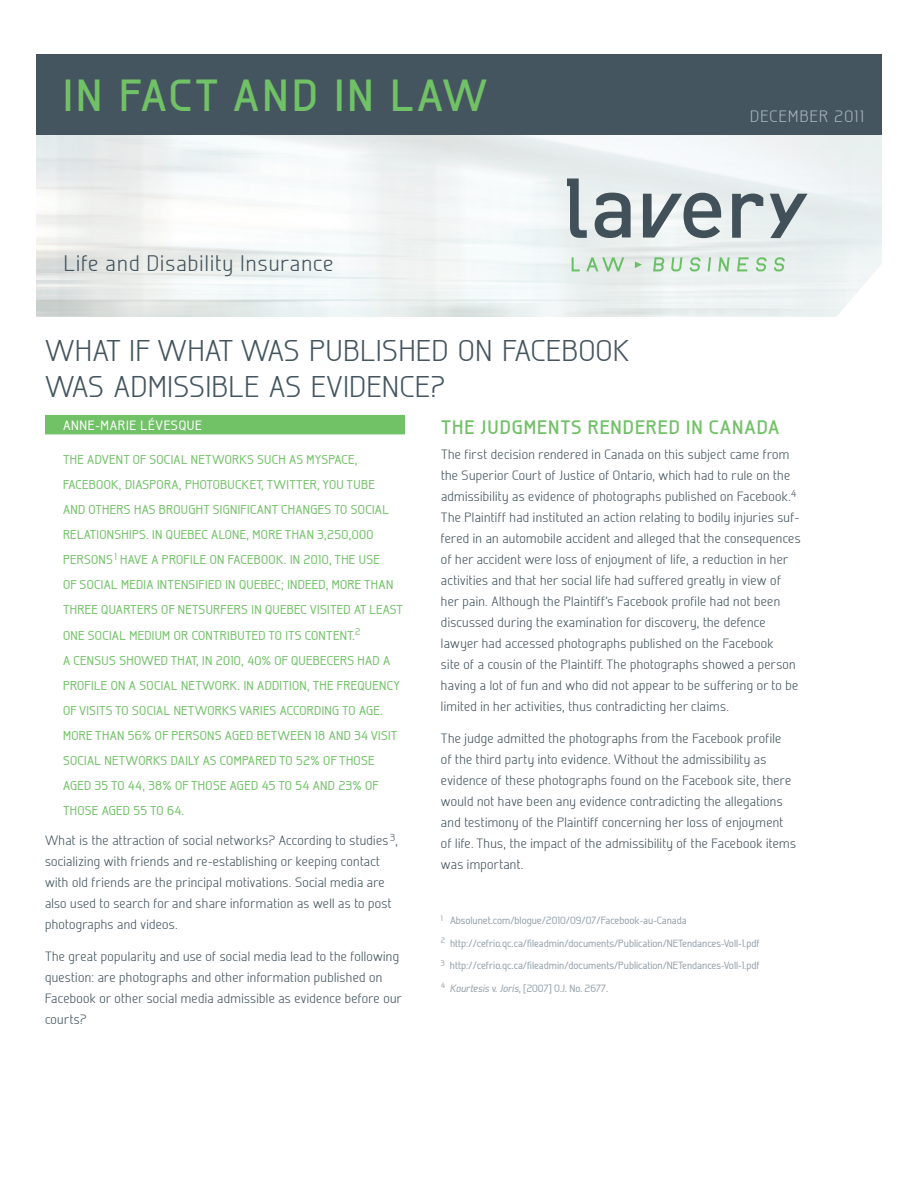
<style>
.page{position:relative;width:918px;height:1188px;background:#fff}
.page>*{position:absolute;margin:0;border:0;box-sizing:border-box;transform-origin:0 0}
.t1{font:700 45px "Galette";letter-spacing:.075em;color:#71c167}
.Titre_1{font:300 30px/36px "Galette";letter-spacing:.025em;color:#45555f}
.t2{font:300 22.5px "Galette";letter-spacing:.05em;color:#45555f}
.Titre_4{font:700 19.5px "Galette";letter-spacing:.05em;color:#71c167}
.t3{font:300 16.5px "Galette";letter-spacing:.075em;color:#a8b4bc}
.Texte{font:300 13.5px/21px "Galette";letter-spacing:.025em;color:#45555f}
.Auteur{font:500 13.5px "Galette";letter-spacing:.05em;color:#fff}
.Introduction{font:500 12.75px/25.2px "Galette";letter-spacing:.025em;color:#71c167}
.Notes_de_bas{font:500 10.5px "Galette";color:#95a2ac}
.s1{font-style:italic}
</style>
<div class="page">
<div style="left:36px;top:54px;width:846px;height:81px;background:#45555f"></div>
<div style="left:45px;top:415px;width:360px;height:19px;background:#71c167"></div>
<svg style="left:595px;top:193px;width:36px;height:45px;background:#838e93"></svg>
<svg style="left:567px;top:178px;width:20px;height:60px"></svg>
<svg style="left:643px;top:193px;width:78px;height:45px"></svg>
<svg style="left:732px;top:194px;width:31px;height:44px"></svg>
<svg style="left:770px;top:194px;width:38px;height:44px;background:#a7b0b4"></svg>
<svg style="left:572px;top:257px;width:8px;height:14px"></svg>
<svg style="left:586px;top:257px;width:38px;height:14px"></svg>
<svg style="left:653px;top:257px;width:11px;height:14px"></svg>
<svg style="left:671px;top:257px;width:11px;height:14px"></svg>
<svg style="left:690px;top:257px;width:11px;height:14px"></svg>
<svg style="left:708px;top:257px;width:3px;height:14px"></svg>
<svg style="left:718px;top:257px;width:12px;height:14px"></svg>
<svg style="left:737px;top:257px;width:12px;height:14px"></svg>
<svg style="left:756px;top:257px;width:11px;height:14px"></svg>
<svg style="left:774px;top:257px;width:11px;height:14px"></svg>
<svg style="left:635px;top:262px;width:7px;height:6px"></svg>
<p class="t1" style="left:63px;top:67px;width:426px">IN FACT AND IN LAW</p>
<p class="t2" style="left:64px;top:250px;width:271px">Life and Disability Insurance</p>
<p class="t3" style="left:750px;top:106px;width:115px">DECEMBER 2011</p>
<p class="Titre_1" style="left:45px;top:332px;width:586px">WHAT IF WHAT WAS PUBLISHED ON FACEBOOK<br>WAS ADMISSIBLE AS EVIDENCE?</p>
<p class="Titre_4" style="left:441px;top:415px;width:340px">THE JUDGMENTS RENDERED IN CANADA</p>
<p class="Texte" style="left:441px;top:444px;width:361px">The first decision rendered in Canada on this subject came from the Superior Court of Justice of Ontario, which had to rule on the admissibility as evidence of photographs published on Facebook.<sup>4<br></sup>The Plaintiff had instituted an action relating to bodily injuries suf&shy;fered in an automobile accident and alleged that the consequences of her accident were loss of enjoyment of life, a reduction in her activities and that her social life had suffered greatly in view of her pain. Although the Plaintiff’s Facebook profile had not been discussed during the examination for discovery, the defence lawyer had accessed photographs published on the Facebook<br>site of a cousin of the Plaintiff. The photographs showed a person having a lot of fun and who did not appear to be suffering or to be limited in her activities, thus contradicting her claims.</p>
<p class="Texte" style="left:441px;top:727px;width:356px">The judge admitted the photographs from the Facebook profile<br>of the third party into evidence. Without the admissibility as evidence of these photographs found on the Facebook site, there would not have been any evidence contradicting the allegations and testimony of the Plaintiff concerning her loss of enjoyment of life. Thus, the impact of the admissibility of the Facebook items was important.</p>
<p class="Auteur" style="left:63px;top:417px;width:141px">ANNE-MARIE LÉVESQUE</p>
<p class="Introduction" style="left:63px;top:446px;width:342px">THE ADVENT OF SOCIAL NETWORKS SUCH AS MYSPACE, FACEBOOK, DIASPORA, PHOTOBUCKET, TWITTER, YOU TUBE<br>AND OTHERS HAS BROUGHT SIGNIFICANT CHANGES TO SOCIAL RELATIONSHIPS. IN QUEBEC ALONE, MORE THAN 3,250,000<br>PERSONS<sup>1</sup> HAVE A PROFILE ON FACEBOOK. IN 2010, THE USE<br>OF SOCIAL MEDIA INTENSIFIED IN QUEBEC; INDEED, MORE THAN THREE QUARTERS OF NETSURFERS IN QUEBEC VISITED AT LEAST ONE SOCIAL MEDIUM OR CONTRIBUTED TO ITS CONTENT.<sup>2<br></sup>A CENSUS SHOWED THAT, IN 2010, 40% OF QUEBECERS HAD A PROFILE ON A SOCIAL NETWORK. IN ADDITION, THE FREQUENCY OF VISITS TO SOCIAL NETWORKS VARIES ACCORDING TO AGE.<br>MORE THAN 56% OF PERSONS AGED BETWEEN 18 AND 34 VISIT SOCIAL NETWORKS DAILY AS COMPARED TO 52% OF THOSE AGED 35 TO 44, 38% OF THOSE AGED 45 TO 54 AND 23% OF THOSE AGED 55 TO 64.</p>
<p class="Texte" style="left:45px;top:830px;width:354px">What is the attraction of social networks? According to studies <sup>3</sup>, socializing with friends and re-establishing or keeping contact with old friends are the principal motivations. Social media are also used to search for and share information as well as to post photographs and videos.</p>
<p class="Texte" style="left:45px;top:946px;width:359px">The great popularity and use of social media lead to the following question: are photographs and other information published on Facebook or other social media admissible as evidence before our courts?</p>
<p class="Notes_de_bas" style="left:441px;top:914px;width:247px"><sup>1</sup> Absolunet.com/blogue/2010/09/07/Facebook-au-Canada</p>
<p class="Notes_de_bas" style="left:441px;top:936px;width:320px"><sup>2</sup> http://cefrio.qc.ca/fileadmin/documents/Publication/NETendances-VolI-1.pdf</p>
<p class="Notes_de_bas" style="left:441px;top:959px;width:320px"><sup>3</sup> http://cefrio.qc.ca/fileadmin/documents/Publication/NETendances-VolI-1.pdf</p>
<p class="Notes_de_bas" style="left:441px;top:981px;width:169px"><sup>4</sup> <span class="s1">Kourtesis</span> v. <span class="s1">Joris</span>, [2007] O.J. No. 2677.</p>
</div>
